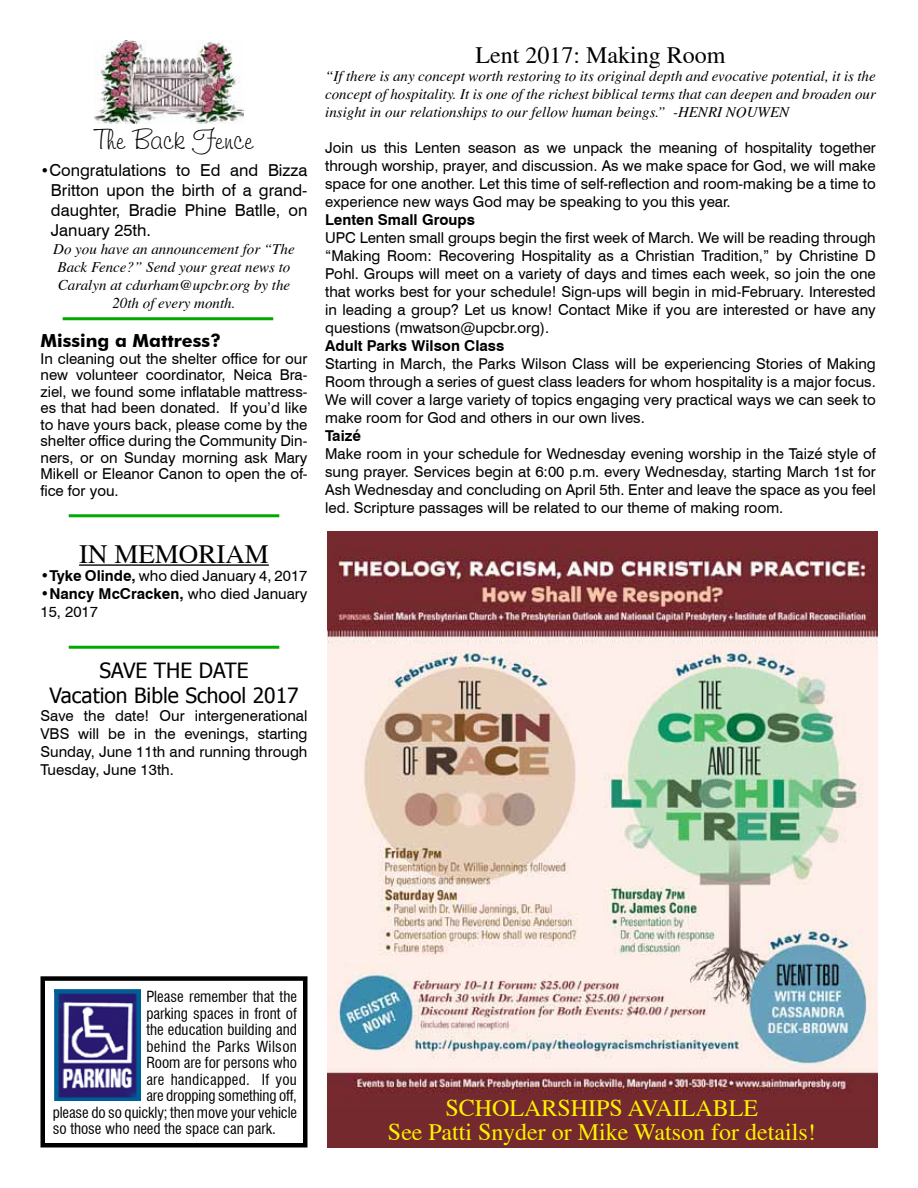
<style>
.page{position:relative;width:918px;height:1188px;background:#fff}
.page>*{position:absolute;margin:0;border:0;box-sizing:border-box;transform-origin:0 0}
.t1{font:27px "Freehand 591 BT Regular A";color:#000}
.t2{font:27px "Times";color:#000}
.t3{font:24px/24px "Times";color:#fff200;text-align:center}
.t4{font:24px "Times";color:#000}
.t5{font:21px/25.2px "Tahoma";color:#000;text-align:center}
.t6{font:700 18px "Futura BT";color:#000}
.t7{font:16.5px/19.8px "Swiss 721 BT";color:#000;text-align:justify}
.t8{font:15px/18px "Swiss 721 BT";color:#000;text-align:justify}
.t9{font:italic 15px/18px "Times";color:#000;text-align:center}
.t10{font:condensed 15px "Swiss 721 BT";color:#000}
.t11{font:700 15px "Swiss 721 BT";color:#000}
.t12{font:condensed 15px "Swiss 721 BT";letter-spacing:.025em;color:#000}
.t13{font:condensed 15px "Swiss 721 BT";letter-spacing:.02em;color:#000}
.s1{font-size:15px}
.s2{font-weight:700}
</style>
<div class="page">
<img style="left:95px;top:40px;width:149px;height:83px">
<hr style="left:63px;top:317px;width:210px;height:3px;background:#0a0">
<hr style="left:69px;top:514px;width:210px;height:3px;background:#0a0">
<hr style="left:79px;top:564px;width:190px;height:2px;background:#000">
<hr style="left:69px;top:646px;width:210px;height:3px;background:#0a0">
<div style="left:40px;top:976px;width:268px;height:172px;border:4px solid #000"></div>
<img style="left:54px;top:989px;width:87px;height:112px">
<img style="left:327px;top:532px;width:551px;height:576px">
<div style="left:327px;top:1108px;width:551px;height:40px;background:#74292e"></div>
<h1 class="t1" style="left:95px;top:123px;width:160px">The Back Fence</h1>
<p class="t7" style="left:51px;top:160px;width:258px;text-indent:-10px"><span class="s1">•</span>Congratulations to Ed and Bizza Britton upon the birth of a grand&shy;daughter, Bradie Phine Batlle, on January 25th.</p>
<p class="t9" style="left:53px;top:240px;width:243px">Do you have an announcement for “The<br>Back Fence?” Send your great news to<br>Caralyn at cdurham@upcbr.org by the<br>20th of every month.</p>
<p class="t6" style="left:40px;top:330px;width:182px">Missing a Mattress?</p>
<p class="t8" style="left:40px;top:350px;width:269px;line-height:16.5px">In cleaning out the shelter office for our new volunteer coordinator, Neica Bra&shy;ziel, we found some inflatable mattress&shy;es that had been donated. If you’d like to have yours back, please come by the shelter office during the Community Din&shy;ners, or on Sunday morning ask Mary Mikell or Eleanor Canon to open the of&shy;fice for you.</p>
<h1 class="t2" style="left:79px;top:539px;width:191px">IN MEMORIAM</h1>
<p class="t8" style="left:40px;top:566px;width:269px">•<span class="s2">Tyke Olinde,</span> who died January 4, 2017</p>
<p class="t8" style="left:40px;top:584px;width:269px">•<span class="s2">Nancy McCracken,</span> who died January<br>15, 2017</p>
<h3 class="t5" style="left:49px;top:657px;width:251px">SAVE THE DATE<br>Vacation Bible School 2017</h3>
<p class="t8" style="left:40px;top:707px;width:269px">Save the date! Our intergenerational VBS will be in the evenings, starting Sunday, June 11th and running through Tuesday, June 13th.</p>
<h2 class="t4" style="left:475px;top:41px;width:252px">Lent 2017: Making Room</h2>
<p class="t9" style="left:325px;top:67px;width:552px;text-align:justify">“If there is any concept worth restoring to its original depth and evocative potential, it is the concept of hospitality. It is one of the richest biblical terms that can deepen and broaden our insight in our relationships to our fellow human beings.” -HENRI NOUWEN</p>
<p class="t8" style="left:325px;top:139px;width:552px">Join us this Lenten season as we unpack the meaning of hospitality together through worship, prayer, and discussion. As we make space for God, we will make space for one another. Let this time of self-reflection and room-making be a time to experience new ways God may be speaking to you this year.</p>
<p class="t11" style="left:325px;top:211px;width:151px">Lenten Small Groups</p>
<p class="t8" style="left:325px;top:229px;width:552px">UPC Lenten small groups begin the first week of March. We will be reading through “Making Room: Recovering Hospitality as a Christian Tradition,” by Christine D Pohl. Groups will meet on a variety of days and times each week, so join the one that works best for your schedule! Sign-ups will begin in mid-February. Interested in leading a group? Let us know! Contact Mike if you are interested or have any questions (mwatson@upcbr.org).</p>
<p class="t11" style="left:325px;top:337px;width:181px">Adult Parks Wilson Class</p>
<p class="t8" style="left:325px;top:355px;width:552px">Starting in March, the Parks Wilson Class will be experiencing Stories of Making Room through a series of guest class leaders for whom hospitality is a major focus.<br>We will cover a large variety of topics engaging very practical ways we can seek to make room for God and others in our own lives.</p>
<p class="t11" style="left:325px;top:427px;width:37px">Taizé</p>
<p class="t8" style="left:325px;top:445px;width:552px">Make room in your schedule for Wednesday evening worship in the Taizé style of sung prayer. Services begin at 6:00 p.m. every Wednesday, starting March 1st for Ash Wednesday and concluding on April 5th. Enter and leave the space as you feel led. Scripture passages will be related to our theme of making room.</p>
<p class="t10" style="left:146px;top:988px;width:152px">Please remember that the</p>
<p class="t10" style="left:146px;top:1004px;width:152px">parking spaces in front of</p>
<p class="t10" style="left:146px;top:1021px;width:152px">the education building and</p>
<p class="t12" style="left:146px;top:1037px;width:152px">behind the Parks Wilson</p>
<p class="t10" style="left:146px;top:1054px;width:152px">Room are for persons who</p>
<p class="t13" style="left:146px;top:1070px;width:152px">are handicapped. If you</p>
<p class="t10" style="left:146px;top:1087px;width:152px">are dropping something off,</p>
<p class="t10" style="left:53px;top:1103px;width:246px">please do so quickly; then move your vehicle</p>
<p class="t10" style="left:53px;top:1120px;width:225px">so those who need the space can park.</p>
<h2 class="t3" style="left:388px;top:1096px;width:429px">SCHOLARSHIPS AVAILABLE<br>See Patti Snyder or Mike Watson for details!</h2>
</div>
